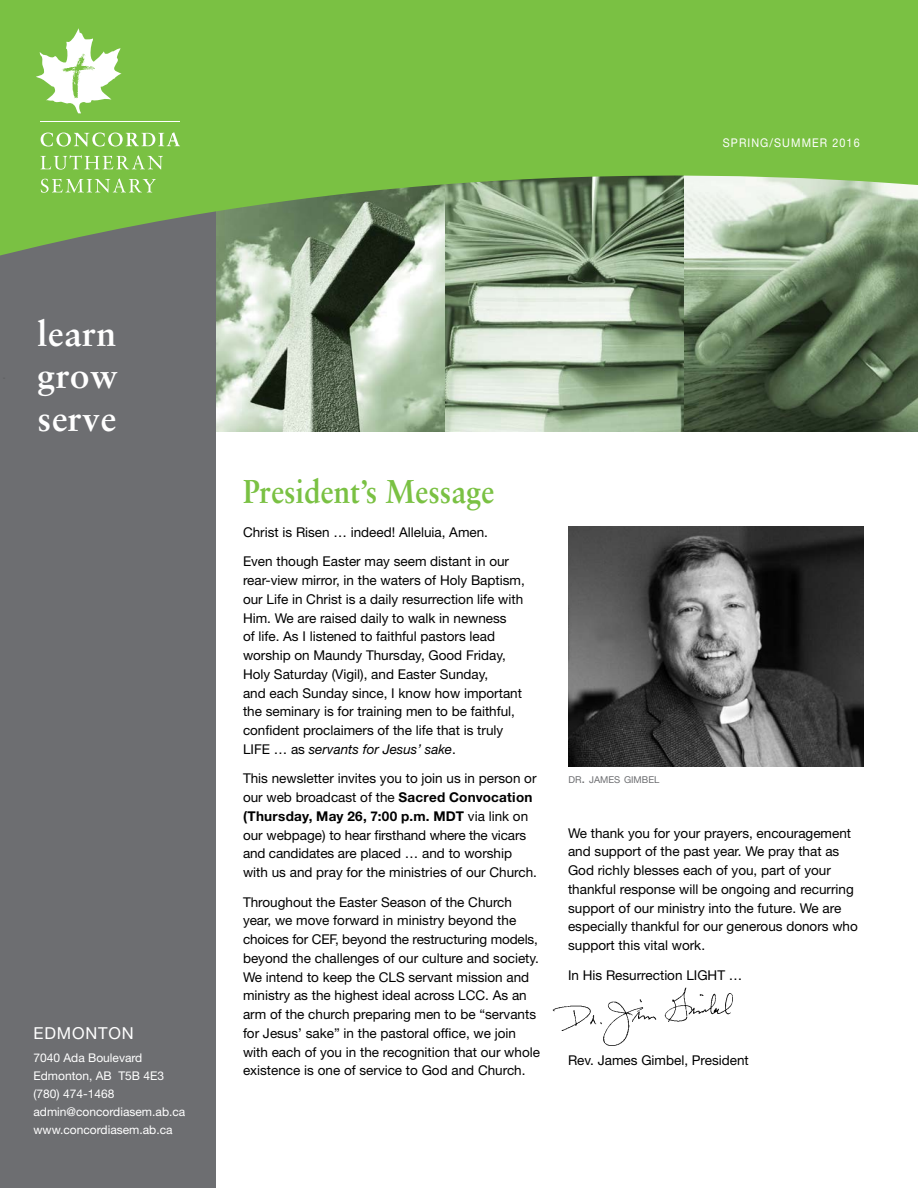
<style>
.page{position:relative;width:918px;height:1188px;background:#fff}
.page>*{position:absolute;margin:0;border:0;box-sizing:border-box;transform-origin:0 0}
.t1{font:700 35.7px/42.8px "Sabon";letter-spacing:.01em;color:#fff;text-align:justify}
.t2{font:700 33px "Sabon";color:#7ac143;scale:.9 1}
.t3{font:16.5px "Helvetica Neue LT Std";letter-spacing:.05em;color:#fff}
.t4{font:13.5px/18.8px "Helvetica Neue LT Std";color:#000}
.t5{font:12px/18px "Helvetica Neue LT Std";color:#fff}
.t6{font:12px "Helvetica Neue LT Std";letter-spacing:.1em;color:#fff;scale:.9 1}
.t7{font:9.45px "Helvetica Neue LT Std";color:#6d6e71}
.s1{font-style:italic}
.s2{font-weight:700}
.s3{font-size:13.5px}
</style>
<div class="page">
<img style="left:216px;top:260px;width:229px;height:172px">
<div style="left:0;top:203px;width:216px;height:985px;background:#6d6e71"></div>
<img style="left:684px;top:260px;width:234px;height:172px">
<img style="left:445px;top:260px;width:239px;height:172px">
<svg style="left:0;top:0;width:918px;height:260px;fill:#7ac143"></svg>
<hr style="left:40px;top:121px;width:140px;height:1px;background:#fff">
<svg style="left:36px;top:28px;width:86px;height:85px"></svg>
<svg style="left:41px;top:132px;width:139px;height:15px"></svg>
<svg style="left:41px;top:155px;width:122px;height:15px"></svg>
<svg style="left:41px;top:178px;width:115px;height:15px"></svg>
<img style="left:568px;top:527px;width:296px;height:239px">
<img style="left:552px;top:987px;width:181px;height:59px">
<svg style="left:0;top:0;width:1px;height:14px"></svg>
<p class="t6" style="left:723px;top:135px;width:153px">SPRING/SUMMER 2016</p>
<h1 class="t1" style="left:38px;top:311px;width:82px">learn grow serve</h1>
<p class="t3" style="left:33px;top:1023px;width:102px">EDMONTON</p>
<p class="t5" style="left:33px;top:1049px;width:153px">7040 Ada Boulevard<br>Edmonton, AB T5B 4E3 (780) 474-1468 admin@concordiasem.ab.ca www.concordiasem.ab.ca</p>
<h2 class="t2" style="left:243px;top:471px;width:281px">President’s Message</h2>
<p class="t4" style="left:243px;top:517px;width:268px;line-height:29.5px">Christ is Risen … indeed! Alleluia, Amen.<br>Even though Easter may seem distant in our</p>
<p class="t4" style="left:243px;top:571px;width:283px">rear-view mirror, in the waters of Holy Baptism, our Life in Christ is a daily resurrection life with Him. We are raised daily to walk in newness<br>of life. As I listened to faithful pastors lead worship on Maundy Thursday, Good Friday, Holy Saturday (Vigil), and Easter Sunday,<br>and each Sunday since, I know how important the seminary is for training men to be faithful, confident proclaimers of the life that is truly LIFE … as <span class="s1">servants for Jesus’ sake</span>.</p>
<p class="t4" style="left:243px;top:769px;width:296px">This newsletter invites you to join us in person or our web broadcast of the <span class="s2">Sacred Convocation (Thursday, May 26, 7:00 p.m. MDT</span> via link on our webpage) to hear firsthand where the vicars and candidates are placed … and to worship with us and pray for the ministries of our Church.</p>
<p class="t4" style="left:243px;top:892px;width:299px">Throughout the Easter Season of the Church year, we move forward in ministry beyond the choices for CEF, beyond the restructuring models, beyond the challenges of our culture and society.<br>We intend to keep the CLS servant mission and ministry as the highest ideal across LCC. As an arm of the church preparing men to be “servants for Jesus’ sake” in the pastoral office, we join with each of you in the recognition that our whole existence is one of service to God and Church.</p>
<p class="t7" style="left:568px;top:774px;width:92px">DR<span class="s3">.</span> JAMES GIMBEL</p>
<p class="t4" style="left:568px;top:823px;width:291px">We thank you for your prayers, encouragement and support of the past year. We pray that as God richly blesses each of you, part of your thankful response will be ongoing and recurring support of our ministry into the future. We are especially thankful for our generous donors who support this vital work.</p>
<p class="t4" style="left:568px;top:965px;width:176px">In His Resurrection LIGHT …</p>
<p class="t4" style="left:568px;top:1051px;width:182px">Rev. James Gimbel, President</p>
</div>
